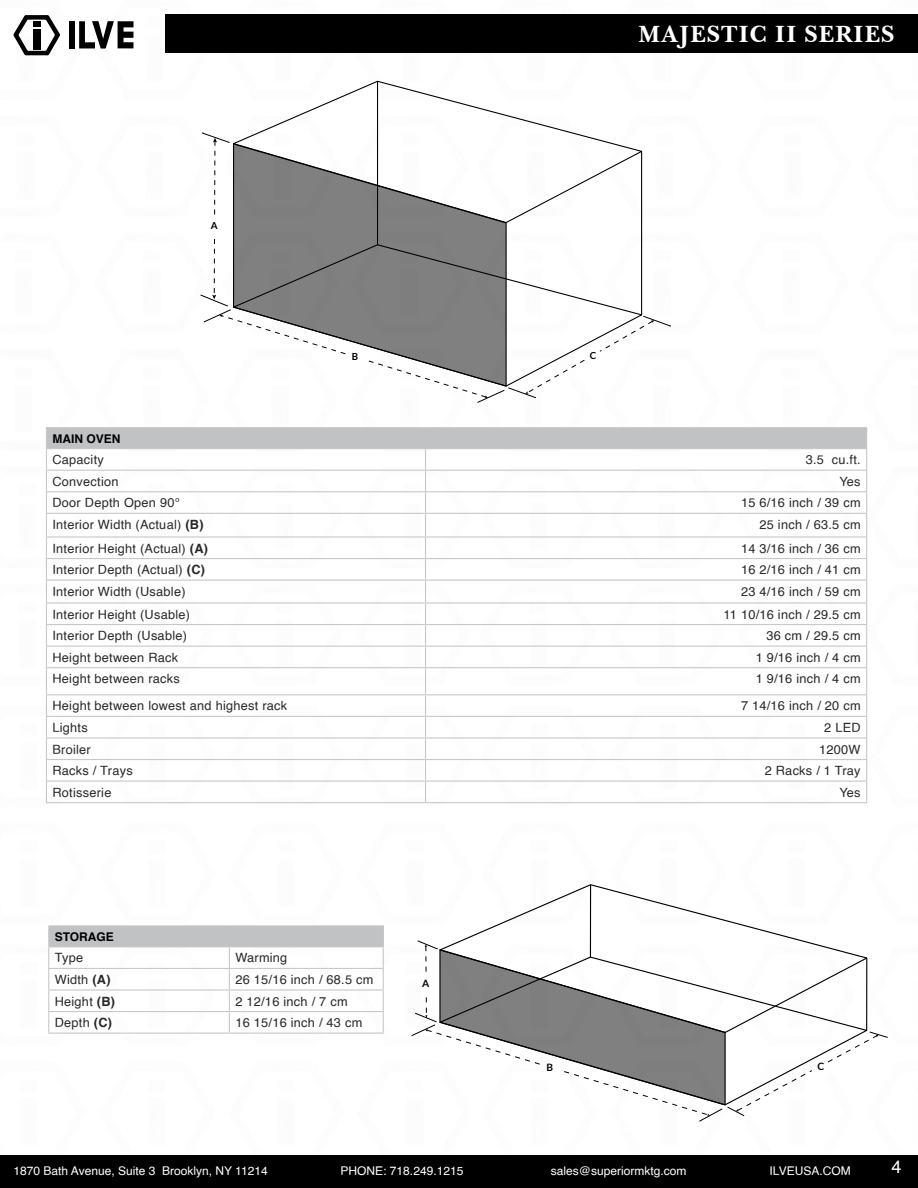
<style>
.page{position:relative;width:918px;height:1188px;background:#fff}
.page>*{position:absolute;margin:0;border:0;box-sizing:border-box;transform-origin:0 0}
.t1{font:700 24px "Baskerville BT";letter-spacing:.03em;color:#fff}
.t2{font:18px "Helvetica";color:#fff}
.t3{font:12.75px "Helvetica";letter-spacing:.02em;color:#292829}
.t4{font:12px "Helvetica";color:#fff}
.t5{font:700 12px "Helvetica";color:#000}
.t6{font:700 10.2px "Lato";color:#000}
.t7{font:700 9.75px "Lato";color:#000}
.s1{font-weight:700}
</style>
<div class="page">
<img style="left:0;top:14px;width:918px;height:1142px">
<svg style="left:13px;top:15px;width:47px;height:40px"></svg>
<svg style="left:79px;top:21px;width:55px;height:28px"></svg>
<div style="left:69px;top:21px;width:6px;height:27px;background:#000"></div>
<div style="left:33px;top:29px;width:8px;height:20px;background:#000"></div>
<div style="left:33px;top:21px;width:8px;height:6px;background:#000"></div>
<div style="left:0;top:1156px;width:918px;height:32px;background:#000"></div>
<div style="left:165px;top:15px;width:753px;height:38px;background:#000"></div>
<svg style="left:439px;top:885px;width:428px;height:55px"></svg>
<hr style="left:590px;top:885px;width:1px;height:72px;background:#000">
<svg style="left:411px;top:940px;width:477px;height:182px"></svg>
<svg style="left:233px;top:81px;width:409px;height:51px"></svg>
<hr style="left:377px;top:81px;width:1px;height:164px;background:#000">
<svg style="left:200px;top:132px;width:471px;height:271px"></svg>
<div style="left:49px;top:926px;width:334px;height:21px;background:#c0c2c4"></div>
<hr style="left:48px;top:925px;width:181px;height:1px;background:#c7c8ca">
<hr style="left:229px;top:925px;width:155px;height:1px;background:#c7c8ca">
<hr style="left:48px;top:946px;width:181px;height:1px;background:#c7c8ca">
<hr style="left:229px;top:946px;width:155px;height:1px;background:#c7c8ca">
<hr style="left:48px;top:968px;width:181px;height:1px;background:#c7c8ca">
<hr style="left:229px;top:968px;width:155px;height:1px;background:#c7c8ca">
<hr style="left:48px;top:989px;width:181px;height:2px;background:#c7c8ca">
<hr style="left:229px;top:989px;width:155px;height:2px;background:#c7c8ca">
<hr style="left:48px;top:1011px;width:181px;height:1px;background:#c7c8ca">
<svg style="left:48px;top:926px;width:1px;height:107px"></svg>
<hr style="left:229px;top:1011px;width:155px;height:1px;background:#c7c8ca">
<svg style="left:229px;top:947px;width:1px;height:86px"></svg>
<svg style="left:383px;top:926px;width:1px;height:107px"></svg>
<hr style="left:48px;top:1033px;width:181px;height:1px;background:#c7c8ca">
<hr style="left:229px;top:1033px;width:155px;height:1px;background:#c7c8ca">
<div style="left:46px;top:428px;width:821px;height:21px;background:#c0c2c4"></div>
<hr style="left:46px;top:427px;width:380px;height:1px;background:#c7c8ca">
<hr style="left:426px;top:427px;width:441px;height:1px;background:#c7c8ca">
<hr style="left:46px;top:448px;width:380px;height:1px;background:#c7c8ca">
<hr style="left:426px;top:448px;width:441px;height:1px;background:#c7c8ca">
<hr style="left:46px;top:470px;width:380px;height:1px;background:#c7c8ca">
<hr style="left:426px;top:470px;width:441px;height:1px;background:#c7c8ca">
<hr style="left:46px;top:491px;width:380px;height:1px;background:#c7c8ca">
<hr style="left:426px;top:491px;width:441px;height:1px;background:#c7c8ca">
<hr style="left:46px;top:513px;width:380px;height:1px;background:#c7c8ca">
<hr style="left:426px;top:513px;width:441px;height:1px;background:#c7c8ca">
<hr style="left:46px;top:536px;width:380px;height:2px;background:#c7c8ca">
<hr style="left:426px;top:536px;width:441px;height:2px;background:#c7c8ca">
<hr style="left:46px;top:558px;width:380px;height:1px;background:#c7c8ca">
<hr style="left:426px;top:558px;width:441px;height:1px;background:#c7c8ca">
<hr style="left:46px;top:580px;width:380px;height:1px;background:#c7c8ca">
<hr style="left:426px;top:580px;width:441px;height:1px;background:#c7c8ca">
<hr style="left:46px;top:602px;width:380px;height:2px;background:#c7c8ca">
<hr style="left:426px;top:602px;width:441px;height:2px;background:#c7c8ca">
<hr style="left:46px;top:624px;width:380px;height:1px;background:#c7c8ca">
<hr style="left:426px;top:624px;width:441px;height:1px;background:#c7c8ca">
<hr style="left:46px;top:646px;width:380px;height:1px;background:#c7c8ca">
<hr style="left:426px;top:646px;width:441px;height:1px;background:#c7c8ca">
<hr style="left:46px;top:667px;width:380px;height:1px;background:#c7c8ca">
<hr style="left:426px;top:667px;width:441px;height:1px;background:#c7c8ca">
<hr style="left:46px;top:694px;width:380px;height:1px;background:#c7c8ca">
<hr style="left:426px;top:694px;width:441px;height:1px;background:#c7c8ca">
<hr style="left:46px;top:716px;width:380px;height:1px;background:#c7c8ca">
<hr style="left:426px;top:716px;width:441px;height:1px;background:#c7c8ca">
<hr style="left:46px;top:737px;width:380px;height:2px;background:#c7c8ca">
<hr style="left:426px;top:737px;width:441px;height:2px;background:#c7c8ca">
<hr style="left:46px;top:759px;width:380px;height:1px;background:#c7c8ca">
<hr style="left:426px;top:759px;width:441px;height:1px;background:#c7c8ca">
<hr style="left:46px;top:781px;width:380px;height:1px;background:#c7c8ca">
<svg style="left:46px;top:449px;width:1px;height:353px"></svg>
<hr style="left:426px;top:781px;width:441px;height:1px;background:#c7c8ca">
<svg style="left:425px;top:449px;width:1px;height:353px"></svg>
<svg style="left:866px;top:449px;width:1px;height:353px"></svg>
<hr style="left:46px;top:802px;width:380px;height:1px;background:#c7c8ca">
<hr style="left:426px;top:802px;width:441px;height:1px;background:#c7c8ca">
<p class="t7" style="left:211px;top:220px;width:8px">A</p>
<h1 class="t1" style="left:638px;top:19px;width:258px">MAJESTIC II SERIES</h1>
<p class="t7" style="left:352px;top:351px;width:8px">B</p>
<p class="t7" style="left:590px;top:350px;width:8px">C</p>
<p class="t5" style="left:52px;top:429px;width:70px">MAIN OVEN</p>
<p class="t3" style="left:52px;top:450px;width:53px">Capacity</p>
<p class="t3" style="left:806px;top:450px;width:57px">3.5 cu.ft.</p>
<p class="t3" style="left:52px;top:471px;width:68px">Convection</p>
<p class="t3" style="left:839px;top:471px;width:23px">Yes</p>
<p class="t3" style="left:52px;top:493px;width:129px">Door Depth Open 90°</p>
<p class="t3" style="left:741px;top:493px;width:121px">15 6/16 inch / 39 cm</p>
<p class="t3" style="left:52px;top:515px;width:153px">Interior Width (Actual) <span class="s1">(B)</span></p>
<p class="t3" style="left:760px;top:515px;width:103px">25 inch / 63.5 cm</p>
<p class="t3" style="left:52px;top:538px;width:157px">Interior Height (Actual) <span class="s1">(A)</span></p>
<p class="t3" style="left:741px;top:538px;width:121px">14 3/16 inch / 36 cm</p>
<p class="t3" style="left:52px;top:560px;width:154px">Interior Depth (Actual) <span class="s1">(C)</span></p>
<p class="t3" style="left:741px;top:560px;width:121px">16 2/16 inch / 41 cm</p>
<p class="t3" style="left:52px;top:581px;width:135px">Interior Width (Usable)</p>
<p class="t3" style="left:741px;top:581px;width:121px">23 4/16 inch / 59 cm</p>
<p class="t3" style="left:52px;top:604px;width:139px">Interior Height (Usable)</p>
<p class="t3" style="left:723px;top:604px;width:139px">11 10/16 inch / 29.5 cm</p>
<p class="t3" style="left:52px;top:626px;width:136px">Interior Depth (Usable)</p>
<p class="t3" style="left:766px;top:626px;width:96px">36 cm / 29.5 cm</p>
<p class="t3" style="left:52px;top:647px;width:127px">Height between Rack</p>
<p class="t3" style="left:756px;top:647px;width:106px">1 9/16 inch / 4 cm</p>
<p class="t3" style="left:52px;top:669px;width:129px">Height between racks</p>
<p class="t3" style="left:756px;top:669px;width:106px">1 9/16 inch / 4 cm</p>
<p class="t3" style="left:52px;top:696px;width:236px">Height between lowest and highest rack</p>
<p class="t3" style="left:741px;top:696px;width:121px">7 14/16 inch / 20 cm</p>
<p class="t3" style="left:52px;top:718px;width:37px">Lights</p>
<p class="t3" style="left:824px;top:718px;width:38px">2 LED</p>
<p class="t3" style="left:52px;top:739px;width:40px">Broiler</p>
<p class="t3" style="left:819px;top:739px;width:43px">1200W</p>
<p class="t3" style="left:52px;top:761px;width:82px">Racks / Trays</p>
<p class="t3" style="left:765px;top:761px;width:97px">2 Racks / 1 Tray</p>
<p class="t3" style="left:52px;top:782px;width:60px">Rotisserie</p>
<p class="t3" style="left:839px;top:782px;width:23px">Yes</p>
<p class="t5" style="left:55px;top:927px;width:61px">STORAGE</p>
<p class="t3" style="left:55px;top:948px;width:30px">Type</p>
<p class="t3" style="left:235px;top:948px;width:54px">Warming</p>
<p class="t3" style="left:55px;top:970px;width:57px">Width <span class="s1">(A)</span></p>
<p class="t3" style="left:235px;top:970px;width:140px">26 15/16 inch / 68.5 cm</p>
<p class="t3" style="left:55px;top:991px;width:62px">Height <span class="s1">(B)</span></p>
<p class="t3" style="left:235px;top:991px;width:114px">2 12/16 inch / 7 cm</p>
<p class="t3" style="left:55px;top:1013px;width:59px">Depth <span class="s1">(C)</span></p>
<p class="t3" style="left:235px;top:1013px;width:129px">16 15/16 inch / 43 cm</p>
<p class="t6" style="left:422px;top:978px;width:9px">A</p>
<p class="t6" style="left:546px;top:1061px;width:8px">B</p>
<p class="t6" style="left:817px;top:1060px;width:8px">C</p>
<p class="t4" style="left:14px;top:1161px;width:256px">1870 Bath Avenue, Suite 3 Brooklyn, NY 11214</p>
<p class="t4" style="left:341px;top:1161px;width:124px">PHONE: 718.249.1215</p>
<p class="t4" style="left:551px;top:1161px;width:137px">sales@superiormktg.com</p>
<p class="t4" style="left:770px;top:1161px;width:83px">ILVEUSA.COM</p>
<h2 class="t2" style="left:892px;top:1153px;width:12px">4</h2>
</div>
